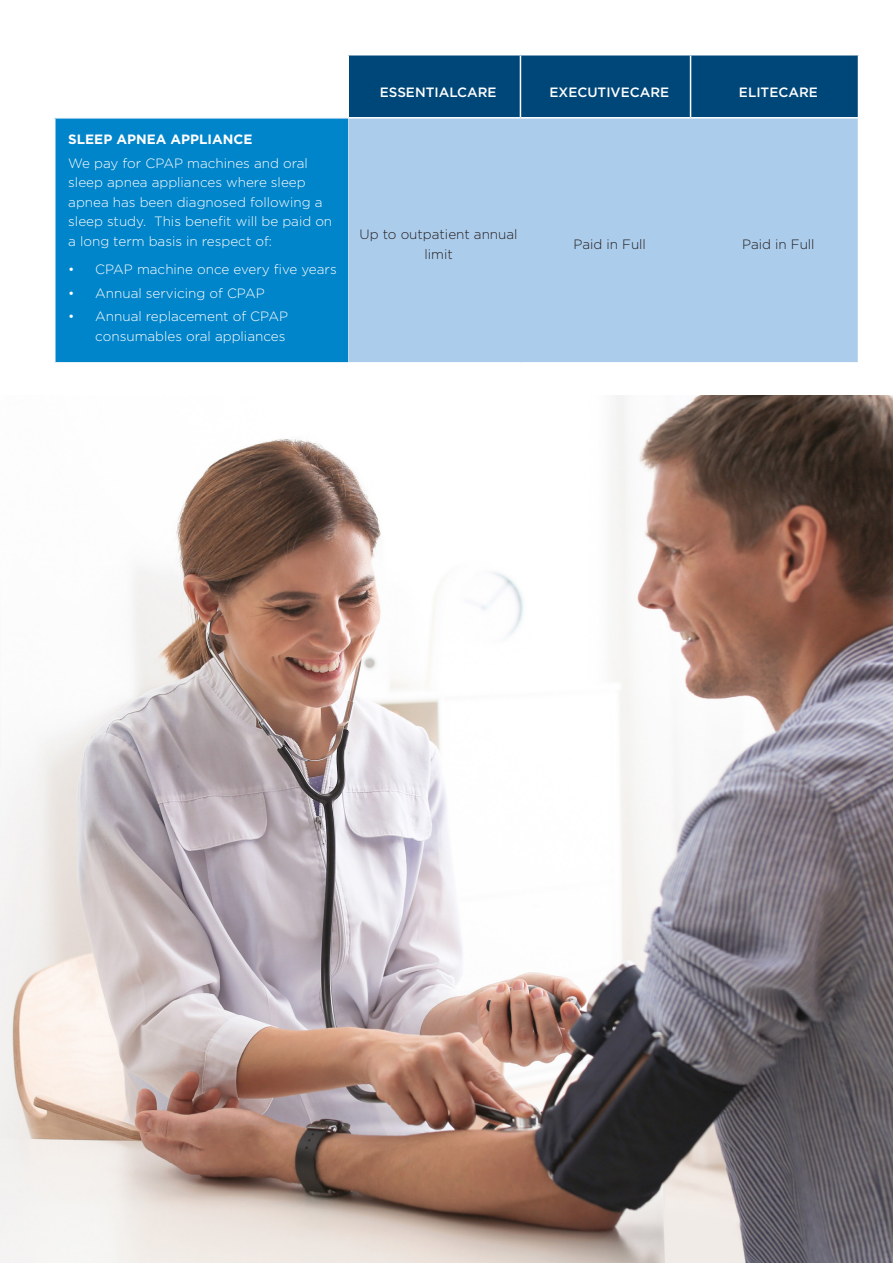
<style>
.page{position:relative;width:893px;height:1263px;background:#fff}
.page>*{position:absolute;margin:0;border:0;box-sizing:border-box;transform-origin:0 0}
.Cuerpo_de_texto{font:300 13.5px/19.5px "Gotham";color:#fff}
.Texto_tabla{font:300 13.5px/19.5px "Gotham";color:#231f20;text-align:center}
.Texto_tabla-2{font:500 13.5px "Gotham";color:#fff}
.Cuerpo_de_texto-2{font:700 13.5px "Gotham";color:#fff}
</style>
<div class="page">
<div style="left:349px;top:56px;width:509px;height:61px;background:#004779"></div>
<div style="left:55px;top:118px;width:293px;height:245px;background:#0084ca"></div>
<div style="left:348px;top:119px;width:510px;height:243px;background:#accceb"></div>
<hr style="left:520px;top:55px;width:1px;height:62px;background:#fff">
<hr style="left:690px;top:55px;width:1px;height:62px;background:#fff">
<hr style="left:54px;top:117px;width:294px;height:2px;background:#fff">
<hr style="left:54px;top:119px;width:2px;height:243px;background:#fff">
<hr style="left:54px;top:362px;width:294px;height:2px;background:#fff">
<img style="left:0;top:395px;width:893px;height:868px">
<p class="Cuerpo_de_texto-2" style="left:68px;top:130px;width:186px">SLEEP APNEA APPLIANCE</p>
<p class="Cuerpo_de_texto" style="left:68px;top:153px;width:265px">We pay for CPAP machines and oral sleep apnea appliances where sleep apnea has been diagnosed following a sleep study. This benefit will be paid on a long term basis in respect of:</p>
<p class="Cuerpo_de_texto" style="left:68px;top:259px;width:270px">• CPAP machine once every five years</p>
<p class="Cuerpo_de_texto" style="left:68px;top:283px;width:198px">• Annual servicing of CPAP</p>
<p class="Cuerpo_de_texto" style="left:68px;top:307px;width:221px;text-align:right">• Annual replacement of CPAP consumables oral appliances</p>
<p class="Texto_tabla-2" style="left:380px;top:83px;width:118px">ESSENTIALCARE</p>
<p class="Texto_tabla-2" style="left:549px;top:83px;width:121px">EXECUTIVECARE</p>
<p class="Texto_tabla-2" style="left:739px;top:83px;width:80px">ELITECARE</p>
<p class="Texto_tabla" style="left:360px;top:224px;width:160px">Up to outpatient annual limit</p>
<p class="Texto_tabla" style="left:573px;top:234px;width:74px">Paid in Full</p>
<p class="Texto_tabla" style="left:742px;top:234px;width:74px">Paid in Full</p>
</div>
